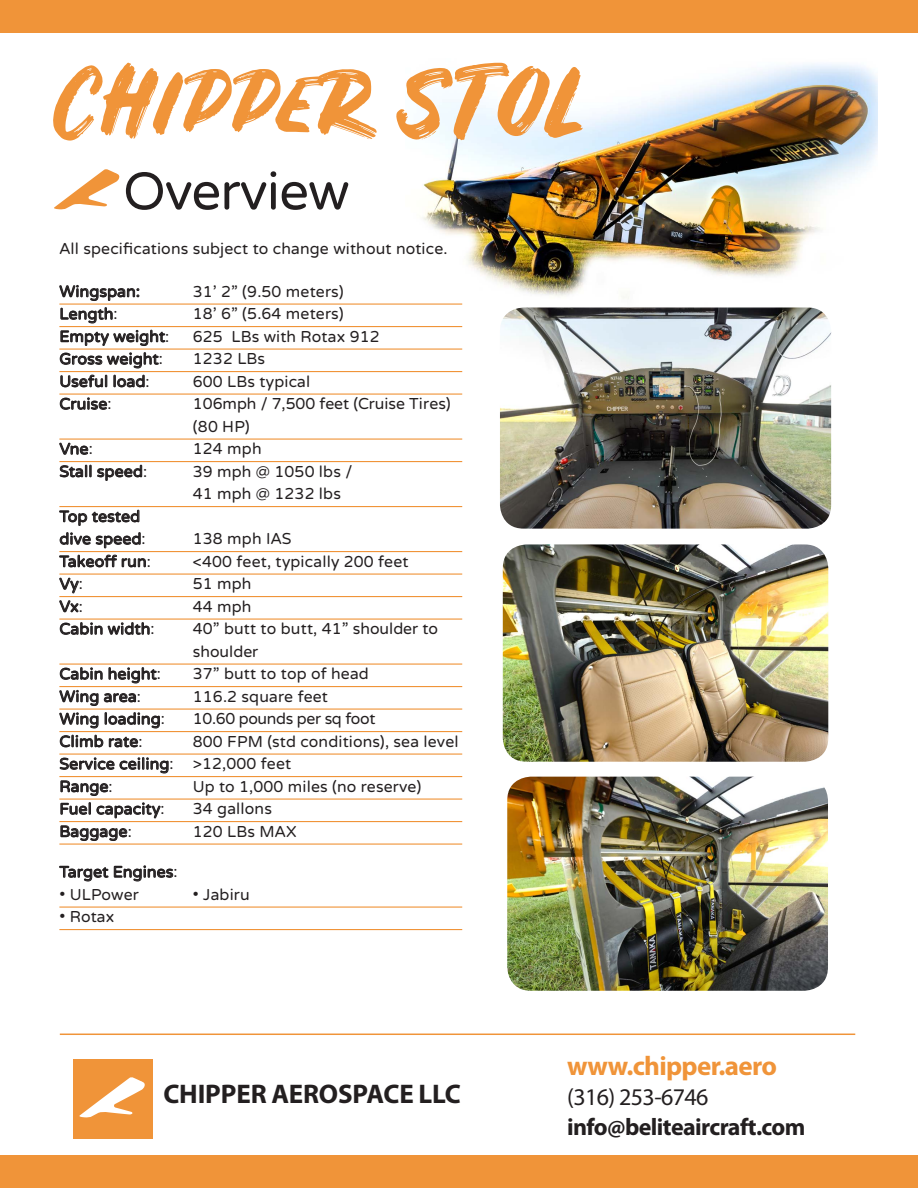
<style>
.page{position:relative;width:918px;height:1188px;background:#fff}
.page>*{position:absolute;margin:0;border:0;box-sizing:border-box;transform-origin:0 0}
.t1{font:90.15px "Rustico";letter-spacing:.02em;color:#f09439}
.text_style{font:52.8px "Varela Round";letter-spacing:-.02em;color:#231f20}
.t2{font:700 27px "Myriad Pro";letter-spacing:-.005em;color:#231f20}
.t3{font:700 27px "Myriad Pro";letter-spacing:-.025em;color:#f09439}
.t4{font:700 24px "Myriad Pro";letter-spacing:-.025em;color:#231f20}
.t5{font:24px "Myriad Pro";letter-spacing:-.025em;color:#231f20}
.text_style-2{font:15.75px/22.5px "Varela Round";letter-spacing:.01em;color:#231f20}
.Paragraph_Style_2{font:15.75px/22.5px "Varela Round";letter-spacing:.01em;color:#231f20}
.lined{font:15.75px "Varela Round";letter-spacing:.01em;color:#231f20}
.Paragraph_Style_2-2{font:15.75px "Varela Round";letter-spacing:-.02em;color:#231f20}
</style>
<div class="page">
<img style="left:406px;top:64px;width:472px;height:244px">
<hr style="left:59px;top:304px;width:403px;height:1px;background:#f09439">
<hr style="left:59px;top:326px;width:403px;height:1px;background:#f09439">
<hr style="left:59px;top:349px;width:403px;height:1px;background:#f09439">
<hr style="left:59px;top:371px;width:403px;height:1px;background:#f09439">
<hr style="left:59px;top:394px;width:403px;height:1px;background:#f09439">
<hr style="left:59px;top:439px;width:403px;height:1px;background:#f09439">
<hr style="left:59px;top:461px;width:403px;height:1px;background:#f09439">
<hr style="left:59px;top:506px;width:403px;height:1px;background:#f09439">
<hr style="left:59px;top:551px;width:403px;height:1px;background:#f09439">
<hr style="left:59px;top:574px;width:403px;height:1px;background:#f09439">
<hr style="left:59px;top:596px;width:403px;height:1px;background:#f09439">
<hr style="left:59px;top:619px;width:403px;height:1px;background:#f09439">
<hr style="left:59px;top:664px;width:403px;height:1px;background:#f09439">
<hr style="left:59px;top:686px;width:403px;height:1px;background:#f09439">
<hr style="left:59px;top:709px;width:403px;height:1px;background:#f09439">
<hr style="left:59px;top:731px;width:403px;height:1px;background:#f09439">
<hr style="left:59px;top:754px;width:403px;height:1px;background:#f09439">
<hr style="left:59px;top:776px;width:403px;height:1px;background:#f09439">
<hr style="left:59px;top:799px;width:403px;height:1px;background:#f09439">
<hr style="left:59px;top:821px;width:403px;height:1px;background:#f09439">
<hr style="left:59px;top:844px;width:403px;height:1px;background:#f09439">
<hr style="left:59px;top:907px;width:403px;height:1px;background:#f09439">
<hr style="left:59px;top:929px;width:403px;height:1px;background:#f09439">
<svg style="left:59px;top:284px;width:81px;height:17px"></svg>
<svg style="left:60px;top:307px;width:106px;height:39px"></svg>
<svg style="left:60px;top:352px;width:99px;height:36px"></svg>
<svg style="left:60px;top:397px;width:48px;height:13px"></svg>
<svg style="left:59px;top:442px;width:30px;height:13px"></svg>
<svg style="left:59px;top:464px;width:84px;height:17px"></svg>
<svg style="left:59px;top:509px;width:81px;height:17px"></svg>
<svg style="left:59px;top:532px;width:87px;height:36px"></svg>
<svg style="left:59px;top:577px;width:20px;height:36px"></svg>
<svg style="left:60px;top:622px;width:90px;height:13px"></svg>
<svg style="left:59px;top:667px;width:98px;height:39px"></svg>
<svg style="left:59px;top:712px;width:101px;height:36px"></svg>
<svg style="left:59px;top:757px;width:110px;height:17px"></svg>
<svg style="left:60px;top:780px;width:49px;height:16px"></svg>
<svg style="left:60px;top:802px;width:101px;height:17px"></svg>
<svg style="left:60px;top:825px;width:68px;height:16px"></svg>
<svg style="left:59px;top:865px;width:115px;height:17px"></svg>
<hr style="left:60px;top:1034px;width:795px;height:1px;background:#f09439">
<img style="left:500px;top:308px;width:331px;height:221px">
<img style="left:503px;top:544px;width:325px;height:218px">
<img style="left:507px;top:777px;width:321px;height:214px">
<svg style="left:54px;top:169px;width:66px;height:40px"></svg>
<div style="left:73px;top:1059px;width:80px;height:80px;background:#f09439"></div>
<svg style="left:79px;top:1077px;width:66px;height:41px"></svg>
<div style="left:0;top:0;width:918px;height:33px;background:#f09439"></div>
<div style="left:0;top:1155px;width:918px;height:33px;background:#f09439"></div>
<p class="t1" style="left:54px;top:48px;width:535px">CHipper STOL</p>
<p class="text_style" style="left:123px;top:161px;width:228px">Overview</p>
<p class="text_style-2" style="left:59px;top:238px;width:390px">All specifications subject to change without notice.</p>
<p class="text_style-2" style="left:59px;top:281px;width:82px">Wingspan:</p>
<p class="text_style-2" style="left:193px;top:281px;width:152px">31’ 2” (9.50 meters)</p>
<p class="text_style-2" style="left:59px;top:303px;width:60px">Length:</p>
<p class="text_style-2" style="left:193px;top:303px;width:152px">18’ 6” (5.64 meters)</p>
<p class="text_style-2" style="left:59px;top:326px;width:111px">Empty weight:</p>
<p class="text_style-2" style="left:193px;top:326px;width:188px">625 LBs with Rotax 912</p>
<p class="text_style-2" style="left:59px;top:348px;width:105px">Gross weight:</p>
<p class="text_style-2" style="left:193px;top:348px;width:74px">1232 LBs</p>
<p class="Paragraph_Style_2" style="left:59px;top:371px;width:92px">Useful load:</p>
<p class="Paragraph_Style_2" style="left:193px;top:371px;width:119px">600 LBs typical</p>
<p class="text_style-2" style="left:59px;top:393px;width:54px">Cruise:</p>
<p class="text_style-2" style="left:193px;top:393px;width:259px">106mph / 7,500 feet (Cruise Tires) (80 HP)</p>
<p class="text_style-2" style="left:59px;top:438px;width:35px">Vne:</p>
<p class="text_style-2" style="left:193px;top:438px;width:70px">124 mph</p>
<p class="text_style-2" style="left:59px;top:461px;width:89px">Stall speed:</p>
<p class="text_style-2" style="left:193px;top:461px;width:161px">39 mph @ 1050 lbs /<br>41 mph @ 1232 lbs</p>
<p class="text_style-2" style="left:59px;top:506px;width:88px">Top tested dive speed:</p>
<p class="text_style-2" style="left:193px;top:528px;width:100px">138 mph IAS</p>
<p class="text_style-2" style="left:59px;top:551px;width:93px">Takeoff run:</p>
<p class="text_style-2" style="left:193px;top:551px;width:217px">&lt;400 feet, typically 200 feet</p>
<p class="text_style-2" style="left:59px;top:573px;width:25px">Vy:</p>
<p class="text_style-2" style="left:193px;top:573px;width:60px">51 mph</p>
<p class="text_style-2" style="left:59px;top:596px;width:25px">Vx:</p>
<p class="text_style-2" style="left:193px;top:596px;width:60px">44 mph</p>
<p class="Paragraph_Style_2" style="left:59px;top:618px;width:97px">Cabin width:</p>
<p class="Paragraph_Style_2" style="left:193px;top:618px;width:247px">40” butt to butt, 41” shoulder to shoulder</p>
<p class="Paragraph_Style_2" style="left:59px;top:663px;width:103px">Cabin height:</p>
<p class="Paragraph_Style_2" style="left:193px;top:663px;width:178px">37” butt to top of head</p>
<p class="Paragraph_Style_2" style="left:59px;top:686px;width:83px">Wing area:</p>
<p class="Paragraph_Style_2" style="left:193px;top:686px;width:137px">116.2 square feet</p>
<p class="Paragraph_Style_2" style="left:59px;top:708px;width:107px">Wing loading:</p>
<p class="Paragraph_Style_2-2" style="left:193px;top:710px;width:184px">10.60 pounds per sq foot</p>
<p class="Paragraph_Style_2" style="left:59px;top:731px;width:85px">Climb rate:</p>
<p class="Paragraph_Style_2" style="left:193px;top:731px;width:267px">800 FPM (std conditions), sea level</p>
<p class="Paragraph_Style_2" style="left:59px;top:753px;width:233px">Service ceiling: &gt;12,000 feet</p>
<p class="Paragraph_Style_2" style="left:59px;top:776px;width:55px">Range:</p>
<p class="Paragraph_Style_2" style="left:193px;top:776px;width:230px">Up to 1,000 miles (no reserve)</p>
<p class="Paragraph_Style_2" style="left:59px;top:798px;width:107px">Fuel capacity:</p>
<p class="Paragraph_Style_2" style="left:193px;top:798px;width:81px">34 gallons</p>
<p class="Paragraph_Style_2" style="left:59px;top:821px;width:74px">Baggage:</p>
<p class="Paragraph_Style_2" style="left:193px;top:821px;width:105px">120 LBs MAX</p>
<p class="text_style-2" style="left:59px;top:861px;width:120px">Target Engines:</p>
<p class="lined" style="left:59px;top:885px;width:81px">• ULPower</p>
<p class="lined" style="left:193px;top:885px;width:58px">• Jabiru</p>
<p class="lined" style="left:59px;top:908px;width:57px">• Rotax</p>
<p class="t2" style="left:163px;top:1076px;width:299px">CHIPPER AEROSPACE LLC</p>
<p class="t3" style="left:567px;top:1048px;width:211px">www.chipper.aero</p>
<p class="t5" style="left:567px;top:1082px;width:143px">(316) 253-6746</p>
<p class="t4" style="left:567px;top:1111px;width:240px">info@beliteaircraft.com</p>
</div>
